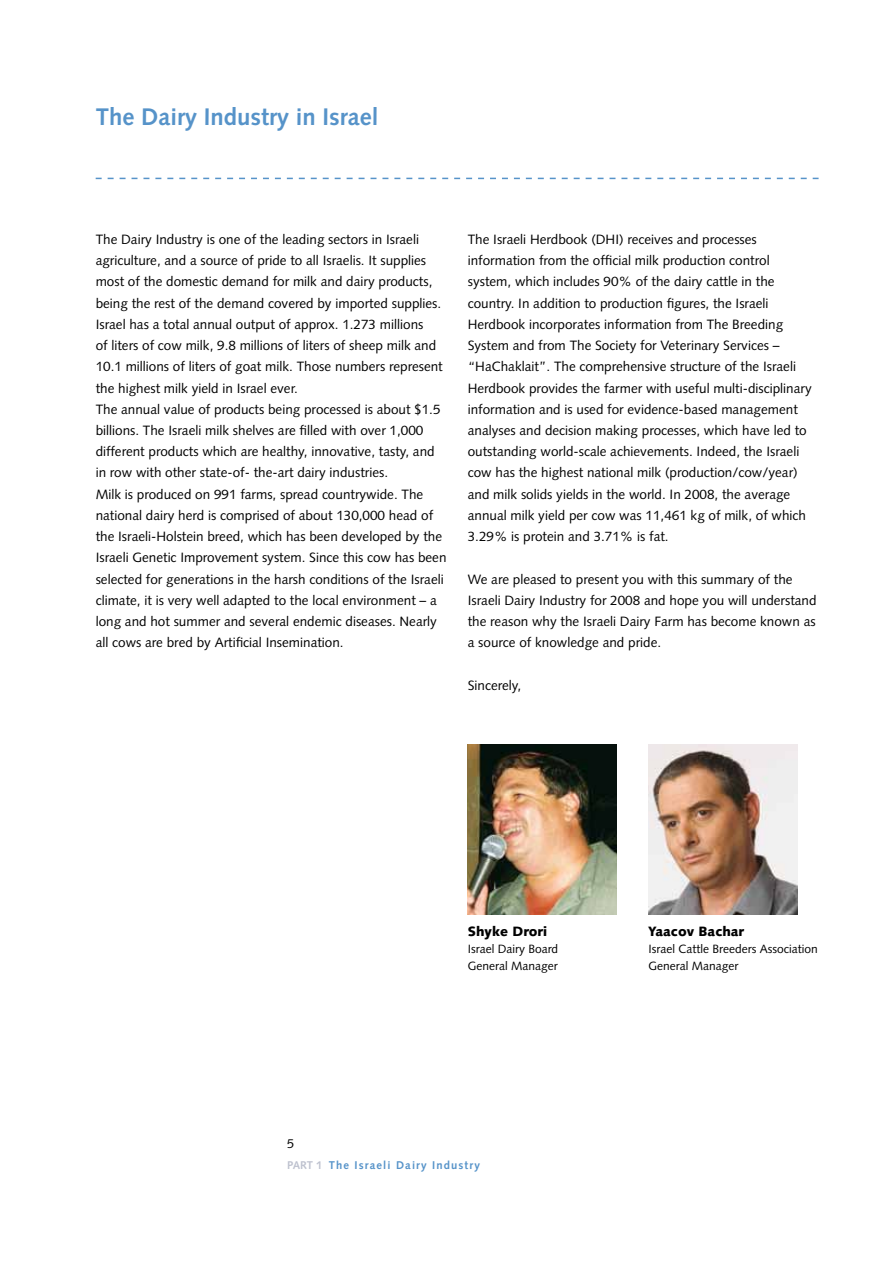
<style>
.page{position:relative;width:893px;height:1263px;background:#fff}
.page>*{position:absolute;margin:0;border:0;box-sizing:border-box;transform-origin:0 0}
.t1{font:700 24px "Syntax";color:#5693c9}
.t2{font:13.5px/21.1px "Syntax";color:#000}
.t3{font:900 13.5px "Syntax";color:#000}
.t4{font:12.75px "Syntax";color:#000}
.t5{font:12px/17px "Syntax";color:#000}
.t6{font:700 11.25px "Syntax";letter-spacing:.1em;color:#5693c9}
.s1{color:#bec2cf}
</style>
<div class="page">
<img style="left:468px;top:744px;width:149px;height:170px">
<img style="left:648px;top:744px;width:149px;height:170px">
<svg style="left:96px;top:178px;width:723px;height:1px"></svg>
<h1 class="t1" style="left:96px;top:102px;width:284px">The Dairy Industry in Israel</h1>
<p class="t2" style="left:96px;top:229px;width:352px">The Dairy Industry is one of the leading sectors in Israeli agriculture, and a source of pride to all Israelis. It supplies most of the domestic demand for milk and dairy products, being the rest of the demand covered by imported supplies.<br>Israel has a total annual output of approx. 1.273 millions<br>of liters of cow milk, 9.8 millions of liters of sheep milk and 10.1 millions of liters of goat milk. Those numbers represent the highest milk yield in Israel ever.<br>The annual value of products being processed is about $1.5 billions. The Israeli milk shelves are filled with over 1,000 different products which are healthy, innovative, tasty, and in row with other state-of- the-art dairy industries.<br>Milk is produced on 991 farms, spread countrywide. The national dairy herd is comprised of about 130,000 head of the Israeli-Holstein breed, which has been developed by the Israeli Genetic Improvement system. Since this cow has been selected for generations in the harsh conditions of the Israeli climate, it is very well adapted to the local environment – a long and hot summer and several endemic diseases. Nearly all cows are bred by Artificial Insemination.</p>
<p class="t2" style="left:468px;top:229px;width:346px">The Israeli Herdbook (DHI) receives and processes information from the official milk production control system, which includes 90% of the dairy cattle in the country. In addition to production figures, the Israeli Herdbook incorporates information from The Breeding System and from The Society for Veterinary Services – “HaChaklait”. The comprehensive structure of the Israeli Herdbook provides the farmer with useful multi-disciplinary information and is used for evidence-based management analyses and decision making processes, which have led to outstanding world-scale achievements. Indeed, the Israeli cow has the highest national milk (production/cow/year) and milk solids yields in the world. In 2008, the average annual milk yield per cow was 11,461 kg of milk, of which 3.29% is protein and 3.71% is fat.</p>
<p class="t2" style="left:468px;top:568px;width:350px">We are pleased to present you with this summary of the Israeli Dairy Industry for 2008 and hope you will understand the reason why the Israeli Dairy Farm has become known as a source of knowledge and pride.</p>
<p class="t2" style="left:468px;top:674px;width:55px">Sincerely,</p>
<p class="t3" style="left:468px;top:923px;width:81px">Shyke Drori</p>
<p class="t5" style="left:468px;top:940px;width:92px">Israel Dairy Board<br>General Manager</p>
<p class="t4" style="left:287px;top:1136px;width:9px">5</p>
<p class="t6" style="left:287px;top:1159px;width:194px"><span class="s1">PART 1</span> The Israeli Dairy Industry</p>
<p class="t3" style="left:648px;top:923px;width:97px">Yaacov Bachar</p>
<p class="t5" style="left:648px;top:940px;width:171px">Israel Cattle Breeders Association<br>General Manager</p>
</div>
